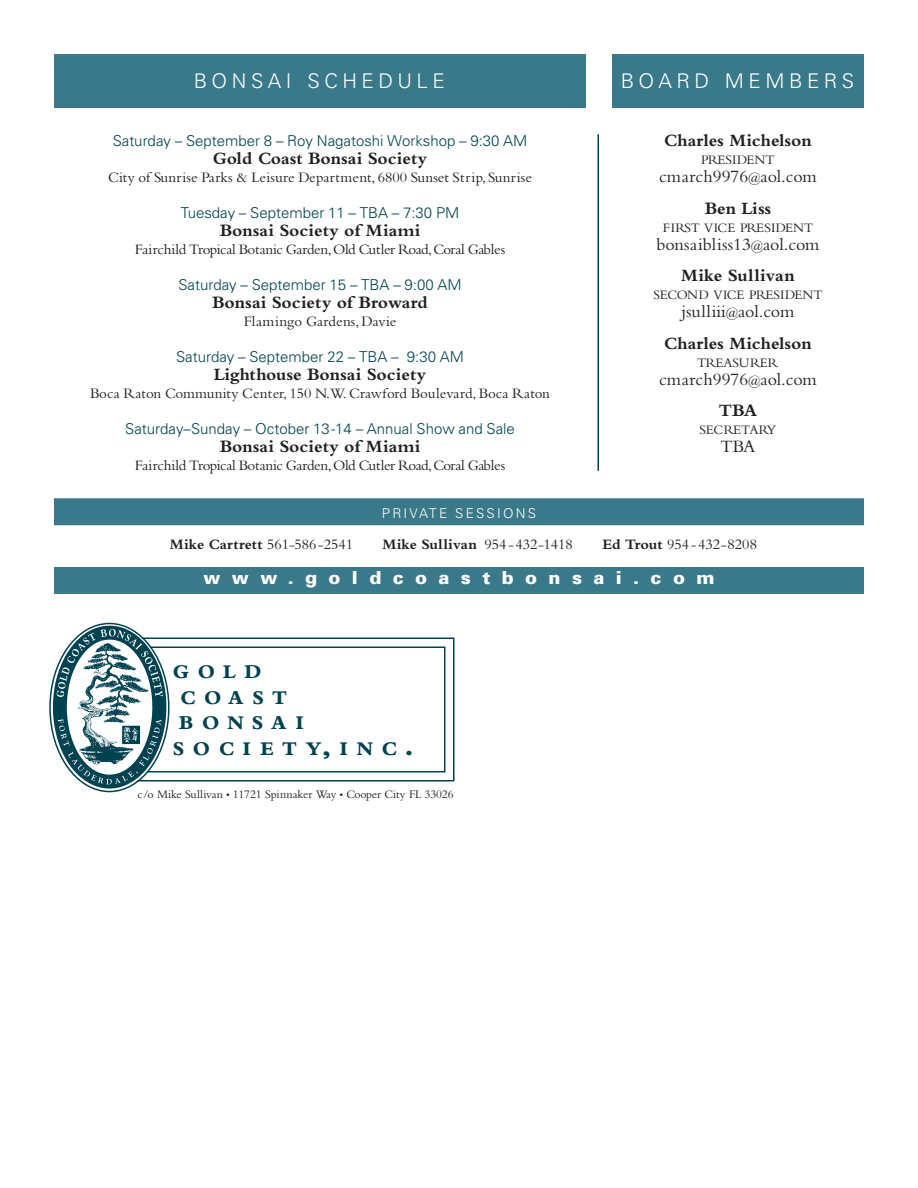
<style>
.page{position:relative;width:918px;height:1188px;background:#fff}
.page>*{position:absolute;margin:0;border:0;box-sizing:border-box;transform-origin:0 0}
.t1{font:800 20.25px "Bembo";letter-spacing:.425em;color:#004250}
.t2{font:300 20.25px "Univers";letter-spacing:.22em;color:#fff}
.t3{font:700 18px/31.5px "Bembo";color:#231f20;text-align:center}
.t4{font:18px/31.5px "Bembo";color:#231f20;text-align:center}
.t5{font:900 18px "Univers";letter-spacing:.635em;color:#fff}
.t6{font:300 15px "Univers";color:#004250}
.t7{font:15px "Bembo";color:#231f20}
.t8{font:15px "Bembo";letter-spacing:-.025em;color:#231f20}
.t9{font:700 15px "Bembo";letter-spacing:.01em;color:#231f20}
.t10{font:13.5px "Bembo";letter-spacing:-.015em;color:#231f20}
.t11{font:300 13.5px "Univers";letter-spacing:.165em;color:#fff}
.t12{font:12px "Bembo";letter-spacing:-.01em;color:#231f20}
.s1{font-size:13.5px}
.s2{font-weight:700}
.s3{font-weight:400}
.s4{font-weight:400;font-size:13.5px}
.s5{font-size:27px}
.s6{font-size:10.5px}
</style>
<div class="page">
<svg style="left:170px;top:637px;width:285px;height:145px"></svg>
<div style="left:54px;top:54px;width:532px;height:54px;background:#3a7989"></div>
<hr style="left:598px;top:134px;width:1px;height:337px;background:#004250">
<div style="left:54px;top:498px;width:810px;height:27px;background:#3a7989"></div>
<div style="left:54px;top:567px;width:810px;height:27px;background:#3a7989"></div>
<img style="left:49px;top:622px;width:119px;height:171px">
<div style="left:612px;top:54px;width:252px;height:54px;background:#3a7989"></div>
<h1 class="t2" style="left:194px;top:74px;width:252px">BONSAI SCHEDULE</h1>
<p class="t6" style="left:113px;top:135px;width:416px">Saturday – September 8 – Roy Nagatoshi Workshop – 9:30 AM</p>
<p class="t3" style="left:213px;top:144px;width:216px">Gold Coast Bonsai Society</p>
<p class="t7" style="left:108px;top:172px;width:425px">City of Sunrise Parks &amp; Leisure Department, 6800 Sunset Strip, Sunrise</p>
<p class="t6" style="left:181px;top:207px;width:280px">Tuesday – September 11 – TBA – 7:30 PM</p>
<p class="t3" style="left:220px;top:216px;width:202px">Bonsai Society of Miami</p>
<p class="t8" style="left:135px;top:244px;width:372px">Fairchild Tropical Botanic Garden, Old Cutler Road, Coral Gables</p>
<p class="t6" style="left:178px;top:279px;width:285px">Saturday – September 15 – TBA – 9:00 AM</p>
<p class="t3" style="left:212px;top:288px;width:217px">Bonsai Society of Broward</p>
<p class="t7" style="left:244px;top:316px;width:154px">Flamingo Gardens, Davie</p>
<p class="t6" style="left:176px;top:351px;width:289px">Saturday – September 22 – TBA – 9:30 AM</p>
<p class="t3" style="left:214px;top:360px;width:214px">Lighthouse Bonsai Society</p>
<p class="t7" style="left:90px;top:388px;width:462px">Boca Raton Community Center, 150 N.W. Crawford Boulevard, Boca Raton</p>
<p class="t6" style="left:125px;top:423px;width:391px">Saturday–Sunday – October 13-14 – Annual Show and Sale</p>
<p class="t3" style="left:220px;top:432px;width:202px">Bonsai Society of Miami</p>
<p class="t8" style="left:135px;top:460px;width:372px">Fairchild Tropical Botanic Garden, Old Cutler Road, Coral Gables</p>
<p class="t11" style="left:382px;top:508px;width:156px">PRIVATE SESSIONS</p>
<h1 class="t2" style="left:621px;top:74px;width:235px">BOARD MEMBERS</h1>
<p class="t3" style="left:664px;top:127px;width:149px">Charles Michelson</p>
<p class="t10" style="left:701px;top:155px;width:75px">PRESIDENT</p>
<p class="t4" style="left:659px;top:163px;width:159px">cmarch9976<span class="s1">@</span>aol.com<br><span class="s2">Ben Liss</span></p>
<p class="t10" style="left:663px;top:223px;width:152px">FIRST VICE PRESIDENT</p>
<p class="t4" style="left:657px;top:230px;width:164px">bonsaibliss13<span class="s1">@</span>aol.com<br><span class="s2">Mike Sullivan</span></p>
<p class="t10" style="left:654px;top:290px;width:171px">SECOND VICE PRESIDENT</p>
<p class="t3" style="left:664px;top:298px;width:149px"><span class="s3">jsulliii</span><span class="s4">@</span><span class="s3">aol.com<br></span>Charles Michelson</p>
<p class="t10" style="left:697px;top:358px;width:83px">TREASURER</p>
<p class="t4" style="left:659px;top:365px;width:159px">cmarch9976<span class="s1">@</span>aol.com<br><span class="s2">TBA</span></p>
<p class="t10" style="left:699px;top:425px;width:79px">SECRETARY</p>
<p class="t4" style="left:721px;top:433px;width:36px">TBA</p>
<p class="t9" style="left:170px;top:539px;width:185px">Mike Cartrett <span class="s3">561-586-2541</span></p>
<p class="t9" style="left:383px;top:539px;width:192px">Mike Sullivan <span class="s3">954-432-1418</span></p>
<p class="t7" style="left:602px;top:539px;width:156px"><span class="s2">Ed Trout</span> 954-432-8208</p>
<p class="t5" style="left:204px;top:571px;width:512px">www.goldcoastbonsai.com</p>
<h1 class="t1" style="left:173px;top:665px;width:90px">GOLD</h1>
<h1 class="t1" style="left:181px;top:690px;width:108px">COAST</h1>
<h1 class="t1" style="left:179px;top:716px;width:126px">BONSAI</h1>
<h1 class="t1" style="left:173px;top:741px;width:242px">SOCIETY<span class="s5">,</span>INC<span class="s5">.</span></h1>
<p class="t12" style="left:138px;top:790px;width:317px">c/o Mike Sullivan <span class="s6">•</span> 11721 Spinnaker Way <span class="s6">•</span> Cooper City FL 33026</p>
</div>
